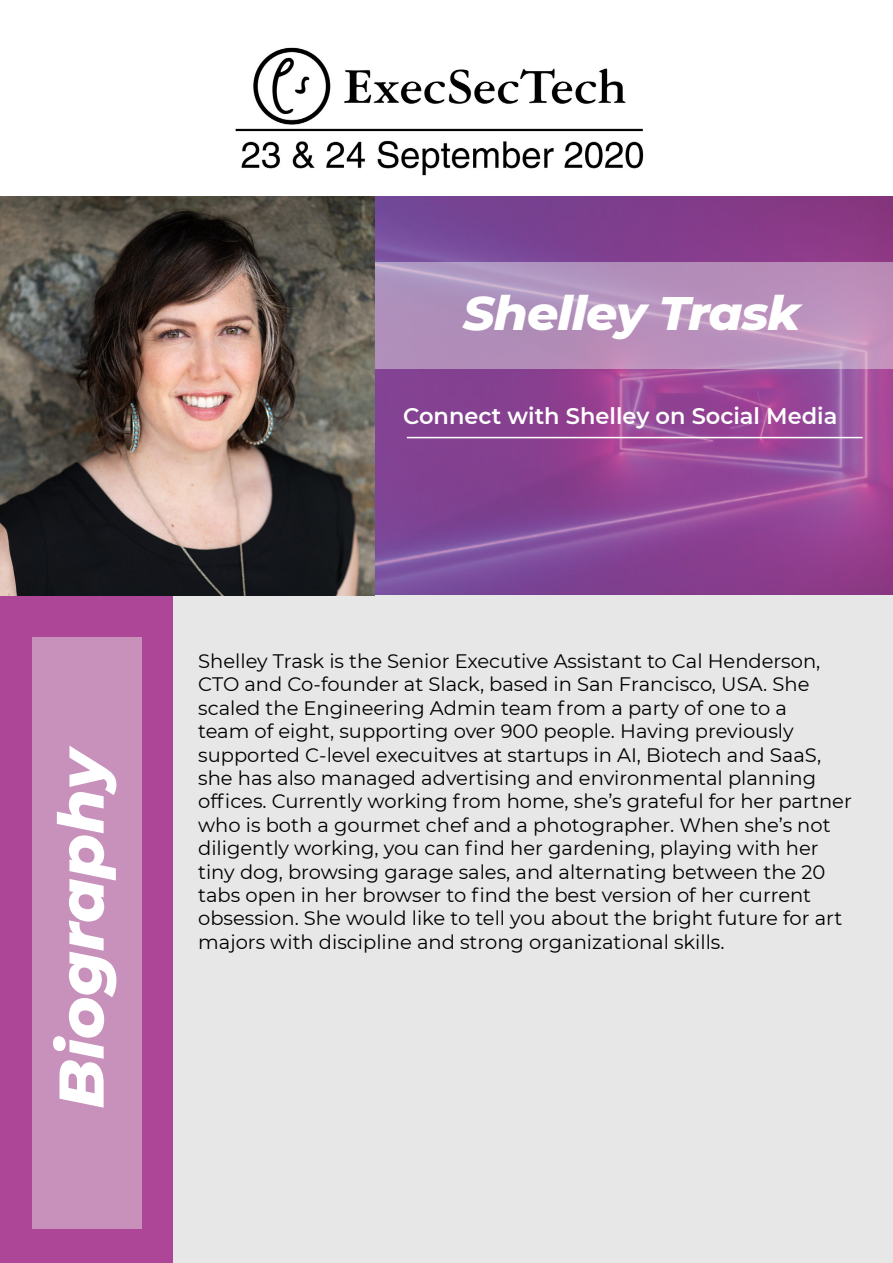
<style>
.page{position:relative;width:893px;height:1263px;background:#fff}
.page>*{position:absolute;margin:0;border:0;box-sizing:border-box;transform-origin:0 0}
.t1{font:italic 800 63px "Montserrat";color:#fff}
.t2{font:italic 800 48px "Montserrat";letter-spacing:-.02em;color:#fff}
.t3{font:600 22.5px "Montserrat";color:#fff}
.t4{font:19.5px/23.4px "Montserrat";color:#000}
</style>
<div class="page">
<svg style="left:375px;top:196px;width:518px;height:399px;background:#8b4695"></svg>
<div style="left:0;top:595px;width:893px;height:668px;background:#ad4697"></div>
<div style="left:173px;top:595px;width:720px;height:668px;background:#e7e7e7"></div>
<svg style="left:375px;top:262px;width:518px;height:107px;background:#b691bc"></svg>
<img style="left:0;top:196px;width:375px;height:399px">
<hr style="left:407px;top:437px;width:456px;height:1px;background:#fff">
<img style="left:235px;top:47px;width:409px;height:129px">
<div style="left:32px;top:637px;width:109px;height:591px;background:#c791bc"></div>
<h2 class="t2" style="left:463px;top:277px;width:338px">Shelley Trask</h2>
<p class="t3" style="left:403px;top:400px;width:436px">Connect with Shelley on Social Media</p>
<h1 class="t1" style="left:35px;top:1109px;width:370px;rotate:-90deg">Biography</h1>
<p class="t4" style="left:198px;top:649px;width:655px">Shelley Trask is the Senior Executive Assistant to Cal Henderson, CTO and Co-founder at Slack, based in San Francisco, USA. She scaled the Engineering Admin team from a party of one to a<br>team of eight, supporting over 900 people. Having previously supported C-level execuitves at startups in AI, Biotech and SaaS, she has also managed advertising and environmental planning offices. Currently working from home, she’s grateful for her partner who is both a gourmet chef and a photographer. When she’s not diligently working, you can find her gardening, playing with her tiny dog, browsing garage sales, and alternating between the 20 tabs open in her browser to find the best version of her current obsession. She would like to tell you about the bright future for art majors with discipline and strong organizational skills.</p>
</div>
